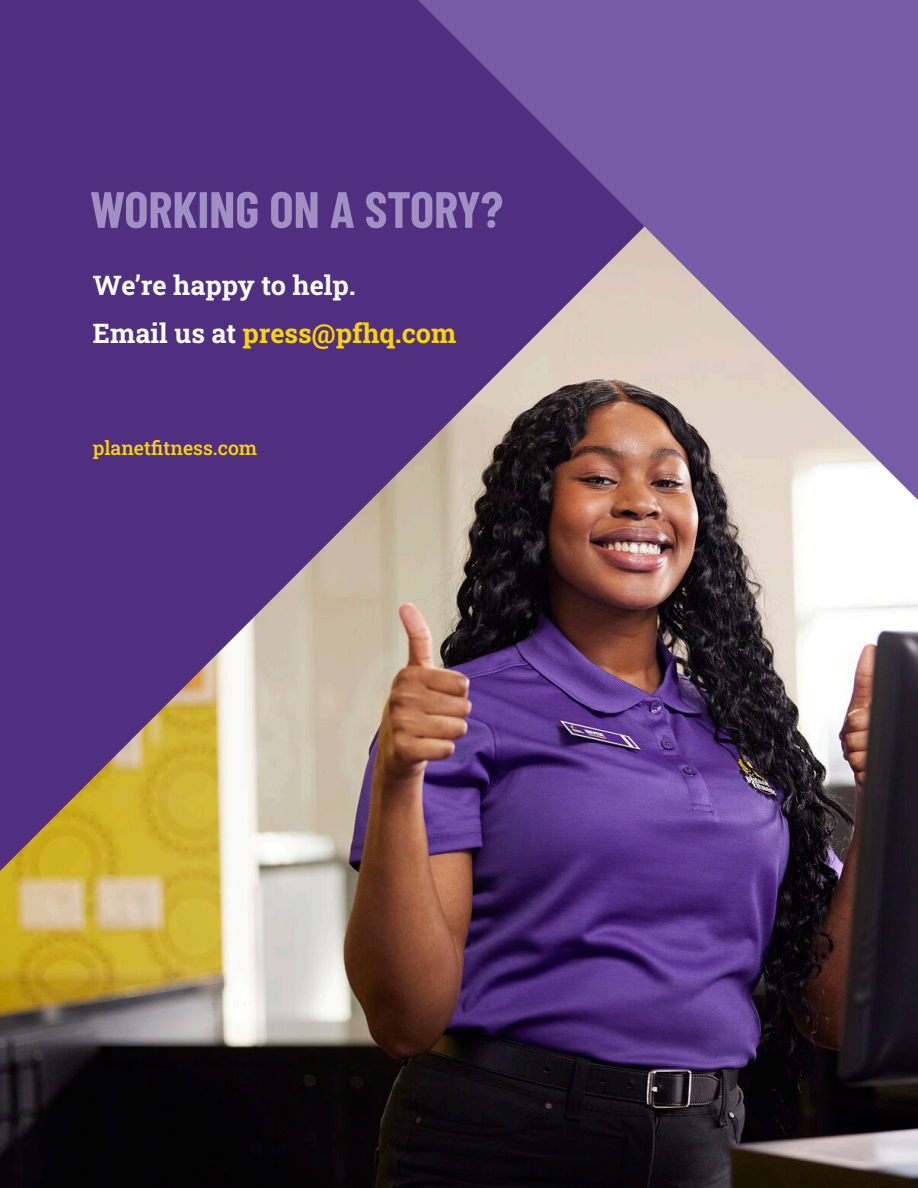
<style>
.page{position:relative;width:918px;height:1188px;background:#fff}
.page>*{position:absolute;margin:0;border:0;box-sizing:border-box;transform-origin:0 0}
.Page_Head{font:700 51px "Barlow Condensed";color:#a190c4}
.PF_-_general_copy{font:700 27px "Roboto Slab";color:#fad506}
.PF_-_general_copy-2{font:700 27px "Roboto Slab";letter-spacing:-.005em;color:#fff}
.t1{font:500 19.5px "Roboto Slab";color:#fad506}
.s1{color:#fff}
</style>
<div class="page">
<div style="left:0;top:0;width:418px;height:216px;background:#502f81"></div>
<img style="left:0;top:216px;width:918px;height:972px">
<svg style="left:418px;top:0;width:500px;height:500px;background:#82699b"></svg>
<p class="Page_Head" style="left:90px;top:173px;width:415px">WORKING ON A STORY?</p>
<p class="PF_-_general_copy-2" style="left:93px;top:267px;width:264px">We’re happy to help.</p>
<p class="PF_-_general_copy" style="left:93px;top:315px;width:365px"><span class="s1">Email us at</span> press@pfhq.com</p>
<p class="t1" style="left:93px;top:434px;width:166px">planetfitness.com</p>
</div>
